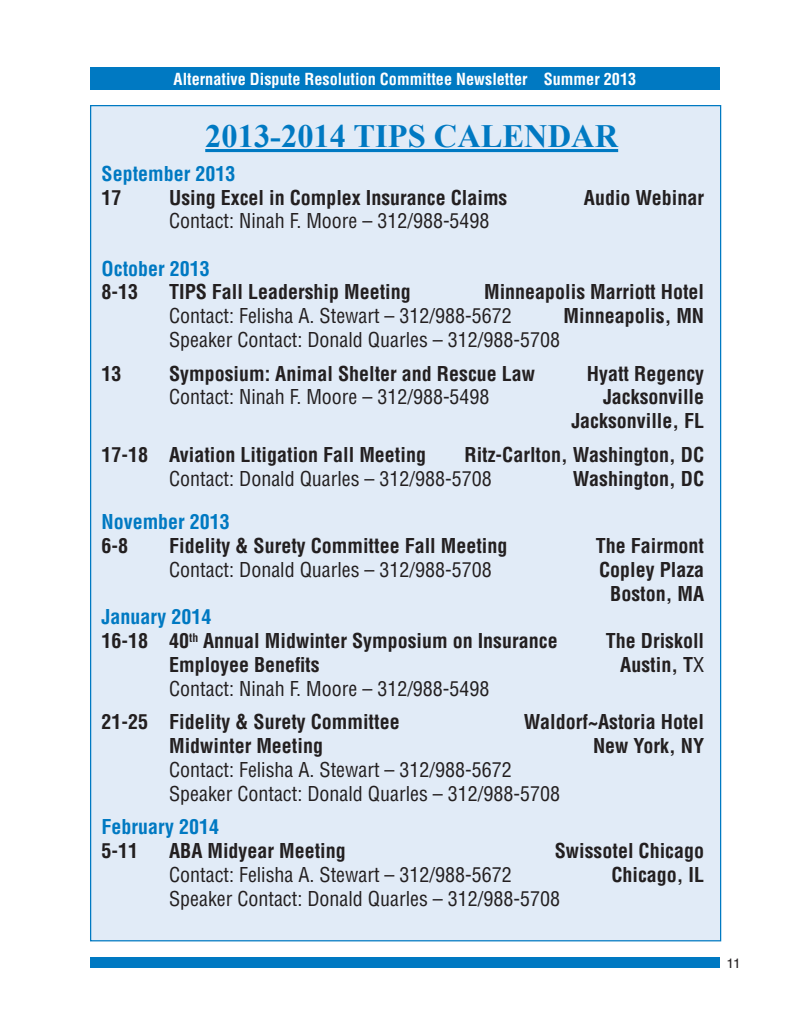
<style>
.page{position:relative;width:810px;height:1035px;background:#fff}
.page>*{position:absolute;margin:0;border:0;box-sizing:border-box;transform-origin:0 0}
.t1{font:700 32.5px "Times New Roman";color:#0079c2}
.t2{font:700 condensed 20px/23.8px "Helvetica";color:#231f20;text-align:right}
.t3{font:condensed 20px/23.8px "Helvetica";color:#231f20}
.t4{font:700 condensed 20px "Helvetica";color:#0079c2}
.t5{font:700 condensed 16.25px "Helvetica";color:#fff}
.t6{font:13.75px "Helvetica";color:#231f20}
.s1{color:#0079c2}
.s2{font-weight:400}
</style>
<div class="page">
<div style="left:90px;top:68px;width:630px;height:22px;background:#0079c2"></div>
<div style="left:90px;top:957px;width:630px;height:11px;background:#0079c2"></div>
<div style="left:90px;top:105px;width:631px;height:836px;background:#e1ebf7;border:1px solid #0079c2"></div>
<hr style="left:205px;top:149px;width:413px;height:3px;background:#0079c2">
<p class="t5" style="left:174px;top:69px;width:464px">Alternative Dispute Resolution Committee Newsletter Summer 2013</p>
<h1 class="t1" style="left:205px;top:114px;width:414px">2013-2014 TIPS CALENDAR</h1>
<p class="t4" style="left:102px;top:161px;width:135px">September 2013</p>
<p class="t2" style="left:102px;top:185px;width:51px">17 U</p>
<p class="t2" style="left:181px;top:185px;width:328px">sing Excel in Complex Insurance Claims</p>
<p class="t2" style="left:584px;top:185px;width:122px">Audio Webinar</p>
<p class="t3" style="left:169px;top:209px;width:322px">Contact: Ninah F. Moore – 312/988-5498</p>
<p class="t4" style="left:102px;top:256px;width:110px">October 2013</p>
<p class="t2" style="left:102px;top:280px;width:38px">8-13</p>
<p class="t2" style="left:169px;top:280px;width:243px">TIPS Fall Leadership Meeting</p>
<p class="t2" style="left:484px;top:280px;width:222px">Minneapolis Marriott Hotel</p>
<p class="t3" style="left:169px;top:304px;width:344px">Contact: Felisha A. Stewart – 312/988-5672</p>
<p class="t2" style="left:564px;top:304px;width:139px">Minneapolis, MN</p>
<p class="t3" style="left:169px;top:327px;width:393px">Speaker Contact: Donald Quarles – 312/988-5708</p>
<p class="t2" style="left:102px;top:361px;width:50px">13 S</p>
<p class="t2" style="left:180px;top:361px;width:388px">ymposium: Animal Shelter and Rescue Law H</p>
<p class="t2" style="left:599px;top:361px;width:106px">yatt Regency</p>
<p class="t3" style="left:169px;top:385px;width:322px">Contact: Ninah F. Moore – 312/988-5498</p>
<p class="t2" style="left:571px;top:385px;width:134px">Jacksonville<br>Jacksonville, FL</p>
<p class="t2" style="left:102px;top:443px;width:351px">17-18 Aviation Litigation Fall Meeting R</p>
<p class="t2" style="left:477px;top:443px;width:229px">itz-Carlton, Washington, DC</p>
<p class="t3" style="left:169px;top:466px;width:324px">Contact: Donald Quarles – 312/988-5708</p>
<p class="t2" style="left:573px;top:466px;width:133px">Washington, DC</p>
<p class="t4" style="left:102px;top:510px;width:130px">November 2013</p>
<p class="t2" style="left:102px;top:534px;width:28px">6-8</p>
<p class="t2" style="left:169px;top:534px;width:389px">Fidelity &amp; Surety Committee Fall Meeting T</p>
<p class="t2" style="left:606px;top:534px;width:100px">he Fairmont</p>
<p class="t3" style="left:169px;top:557px;width:324px">Contact: Donald Quarles – 312/988-5708</p>
<p class="t2" style="left:599px;top:558px;width:107px;text-align:center">Copley Plaza<br>Boston, MA</p>
<p class="t2" style="left:102px;top:605px;width:486px;text-align:left"><span class="s1">January 2014<br></span>16-18 40<sup>th</sup> Annual Midwinter Symposium on Insurance T</p>
<p class="t2" style="left:616px;top:629px;width:90px">he Driskoll</p>
<p class="t2" style="left:102px;top:653px;width:40px">E</p>
<p class="t2" style="left:179px;top:653px;width:142px">mployee Benefits</p>
<p class="t2" style="left:620px;top:653px;width:85px">Austin, T<span class="s2">X</span></p>
<p class="t3" style="left:169px;top:676px;width:322px">Contact: Ninah F. Moore – 312/988-5498</p>
<p class="t2" style="left:102px;top:710px;width:300px">21-25 Fidelity &amp; Surety Committee</p>
<p class="t2" style="left:524px;top:710px;width:182px">Waldorf~Astoria Hotel</p>
<p class="t2" style="left:169px;top:734px;width:155px">Midwinter Meeting</p>
<p class="t2" style="left:593px;top:734px;width:100px">N ew York, NY</p>
<p class="t3" style="left:169px;top:757px;width:393px">Contact: Felisha A. Stewart – 312/988-5672<br>Speaker Contact: Donald Quarles – 312/988-5708</p>
<p class="t4" style="left:102px;top:815px;width:119px">February 2014</p>
<p class="t2" style="left:102px;top:839px;width:38px">5-11</p>
<p class="t2" style="left:169px;top:839px;width:178px">ABA Midyear Meeting</p>
<p class="t2" style="left:555px;top:839px;width:151px">Swissotel Chicago</p>
<p class="t3" style="left:169px;top:862px;width:344px">Contact: Felisha A. Stewart – 312/988-5672</p>
<p class="t2" style="left:611px;top:863px;width:85px">Chicago, IL</p>
<p class="t3" style="left:169px;top:886px;width:393px">Speaker Contact: Donald Quarles – 312/988-5708</p>
<p class="t6" style="left:727px;top:953px;width:16px">11</p>
</div>
